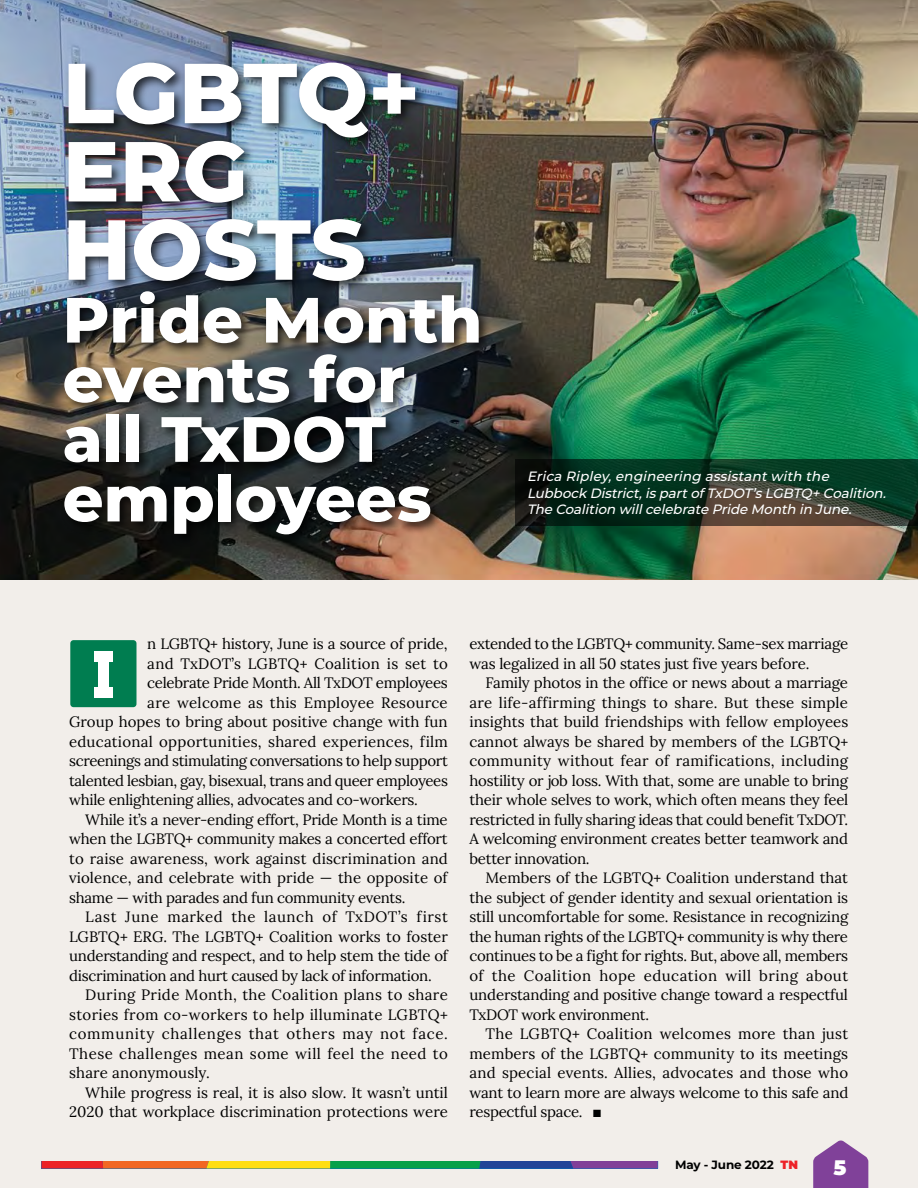
<style>
.page{position:relative;width:918px;height:1188px;background:#f2eeea}
.page>*{position:absolute;margin:0;border:0;box-sizing:border-box;transform-origin:0 0}
.t1{font:800 84.9px/78.3px "Montserrat";color:#fff}
.t2{font:700 65.55px "Montserrat";color:#fff}
.t3{font:800 63.9px/59.6px "Montserrat";color:#fff}
.t4{font:900 21px "Montserrat";color:#fff}
.t5{font:15px/19.5px "Lora";letter-spacing:-.01em;color:#000;text-align:justify}
.t6{font:15px "Lora";letter-spacing:.025em;color:#000}
.t7{font:15px "Lora";letter-spacing:.02em;color:#000}
.t8{font:15px "Lora";letter-spacing:.01em;color:#000}
.t9{font:15px "Lora";letter-spacing:.015em;color:#000}
.t10{font:15px "Lora";letter-spacing:.045em;color:#000}
.t11{font:15px "Lora";letter-spacing:.035em;color:#000}
.t12{font:15px "Lora";letter-spacing:.04em;color:#000}
.t13{font:italic 500 13.5px/16.5px "Montserrat";color:#fff}
.t14{font:700 12px "Montserrat";letter-spacing:-.01em;color:#000}
.s1{font-weight:900;color:#ed2127}
</style>
<div class="page">
<svg style="left:813px;top:1140px;width:55px;height:48px"></svg>
<img style="left:0;top:0;width:918px;height:580px">
<div style="left:61px;top:59px;width:431px;height:489px;background:#000;opacity:.75"></div>
<svg style="left:515px;top:459px;width:403px;height:67px;background:#193423"></svg>
<svg style="left:41px;top:1161px;width:617px;height:8px;background:#827a52"></svg>
<div style="left:70px;top:640px;width:66px;height:67px;background:#007d50;border-radius:3px"></div>
<div style="left:94px;top:652px;width:18px;height:10px;background:#fff"></div>
<div style="left:94px;top:687px;width:18px;height:11px;background:#fff"></div>
<h1 class="t1" style="left:63px;top:49px;width:359px">LGBTQ+<br>ERG<br>HOSTS</h1>
<h3 class="t3" style="left:63px;top:287px;width:421px">Pride Month events for all TxDOT employees</h3>
<p class="t13" style="left:527px;top:467px;width:364px">Erica Ripley,engineering assistantwith the<br>Lubbock District,ispartofTxDOT’sLGBTQ+ Coalition.<br>The Coalition willcelebrate Pride Month in June.</p>
<p class="t5" style="left:147px;top:633px;width:302px">n LGBTQ+ history, June is a source of pride,</p>
<p class="t7" style="left:147px;top:652px;width:302px">and TxDOT’s LGBTQ+ Coalition is set to</p>
<p class="t5" style="left:147px;top:672px;width:302px">celebrate Pride Month. All TxDOT employees</p>
<p class="t7" style="left:147px;top:691px;width:302px">are welcome as this Employee Resource</p>
<p class="t5" style="left:69px;top:711px;width:380px">Group hopes to bring about positive change with fun</p>
<p class="t9" style="left:69px;top:730px;width:380px">educational opportunities, shared experiences, film</p>
<p class="t5" style="left:69px;top:750px;width:380px">screenings and stimulating conversations to help support</p>
<p class="t5" style="left:69px;top:770px;width:380px">talented lesbian, gay, bisexual, trans and queer employees</p>
<p class="t5" style="left:69px;top:789px;width:350px">while enlightening allies, advocates and co-workers.</p>
<p class="t5" style="left:85px;top:809px;width:364px">While it’s a never-ending effort, Pride Month is a time</p>
<p class="t5" style="left:69px;top:828px;width:380px">when the LGBTQ+ community makes a concerted effort</p>
<p class="t8" style="left:69px;top:847px;width:380px">to raise awareness, work against discrimination and</p>
<p class="t5" style="left:69px;top:867px;width:380px">violence, and celebrate with pride — the opposite of</p>
<p class="t5" style="left:69px;top:887px;width:338px">shame — with parades and fun community events.</p>
<p class="t12" style="left:85px;top:905px;width:364px">Last June marked the launch of TxDOT’s first</p>
<p class="t5" style="left:69px;top:926px;width:380px">LGBTQ+ ERG. The LGBTQ+ Coalition works to foster</p>
<p class="t5" style="left:69px;top:945px;width:380px">understanding and respect, and to help stem the tide of</p>
<p class="t5" style="left:69px;top:965px;width:364px">discrimination and hurt caused by lack of information.</p>
<p class="t6" style="left:85px;top:983px;width:364px">During Pride Month, the Coalition plans to share</p>
<p class="t6" style="left:69px;top:1003px;width:380px">stories from co-workers to help illuminate LGBTQ+</p>
<p class="t10" style="left:69px;top:1022px;width:380px">community challenges that others may not face.</p>
<p class="t11" style="left:69px;top:1042px;width:380px">These challenges mean some will feel the need to</p>
<p class="t8" style="left:69px;top:1061px;width:142px">share anonymously.</p>
<p class="t5" style="left:85px;top:1082px;width:364px">While progress is real, it is also slow. It wasn’t until</p>
<p class="t5" style="left:69px;top:1101px;width:380px">2020 that workplace discrimination protections were</p>
<h2 class="t2" style="left:92px;top:627px;width:23px">I</h2>
<p class="t5" style="left:469px;top:633px;width:380px">extended to the LGBTQ+ community. Same-sex marriage was legalized in all 50 states just five years before.</p>
<p class="t5" style="left:469px;top:672px;width:380px;text-indent:16px">Family photos in the office or news about a marriage are life-affirming things to share. But these simple insights that build friendships with fellow employees cannot always be shared by members of the LGBTQ+ community without fear of ramifications, including hostility or job loss. With that, some are unable to bring their whole selves to work, which often means they feel restricted in fully sharing ideas that could benefit TxDOT.<br>A welcoming environment creates better teamwork and better innovation.</p>
<p class="t5" style="left:469px;top:867px;width:380px;text-indent:16px">Members of the LGBTQ+ Coalition understand that the subject of gender identity and sexual orientation is still uncomfortable for some. Resistance in recognizing the human rights of the LGBTQ+ community is why there continues to be a fight for rights. But, above all, members of the Coalition hope education will bring about understanding and positive change toward a respectful TxDOT work environment.</p>
<p class="t5" style="left:469px;top:1023px;width:380px;text-indent:16px">The LGBTQ+ Coalition welcomes more than just members of the LGBTQ+ community to its meetings and special events. Allies, advocates and those who want to learn more are always welcome to this safe and respectful space. ■</p>
<p class="t14" style="left:675px;top:1156px;width:125px">May - June 2022 <span class="s1">TN</span></p>
<h3 class="t4" style="left:833px;top:1152px;width:14px">5</h3>
</div>
